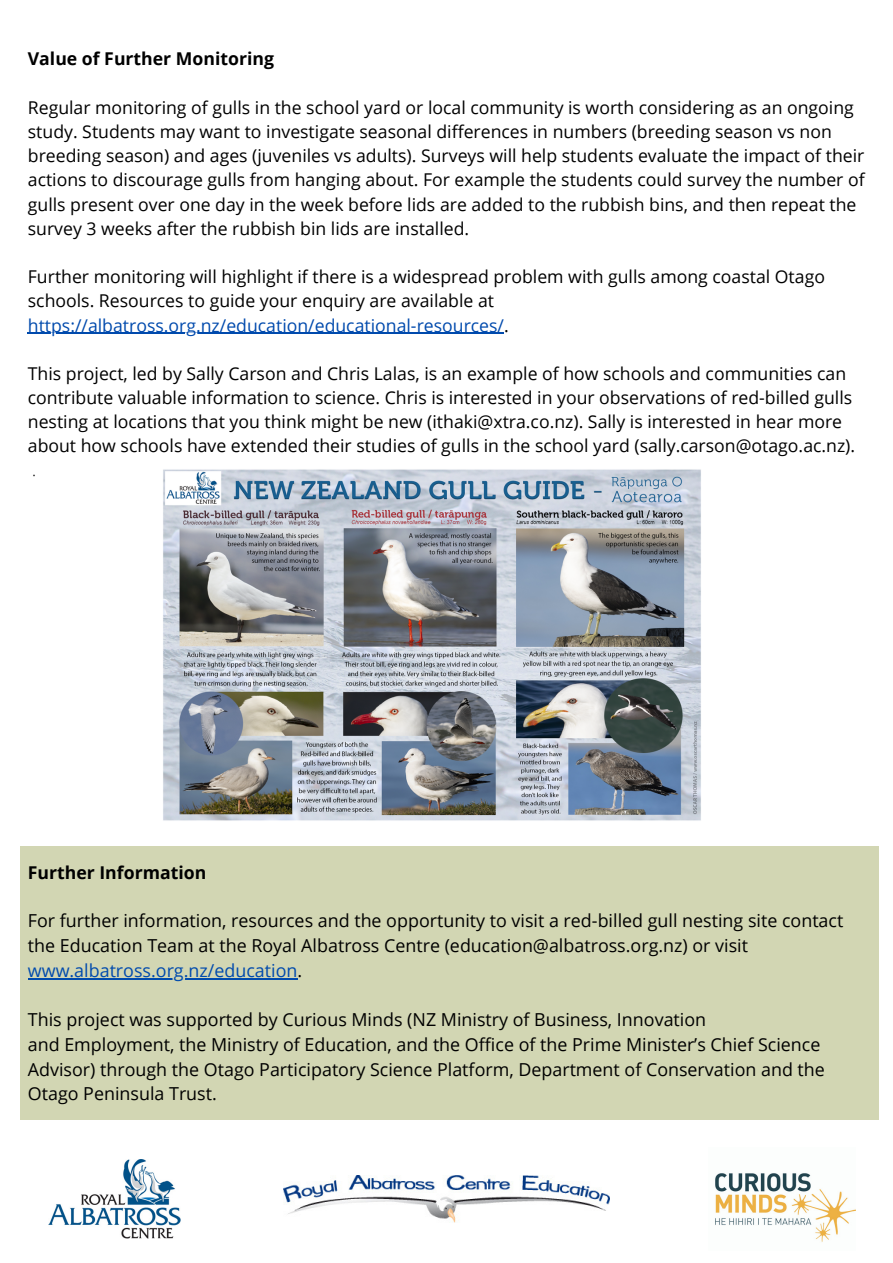
<style>
.page{position:relative;width:893px;height:1263px;background:#fff}
.page>*{position:absolute;margin:0;border:0;box-sizing:border-box;transform-origin:0 0}
.t1{font:17.85px/24.8px "Open Sans";color:#000}
.t2{font:17.62px/24.2px "Open Sans";color:#000}
.t3{font:700 17.62px "Open Sans";color:#000}
.t4{font:300 16.88px "Open Sans";color:#000}
.s1{color:#004aad}
</style>
<div class="page">
<div style="left:20px;top:846px;width:858px;height:274px;background:#d2d6b3"></div>
<hr style="left:28px;top:978px;width:269px;height:1px;background:#004aad">
<img style="left:284px;top:1175px;width:325px;height:48px">
<img style="left:715px;top:1173px;width:140px;height:69px">
<img style="left:48px;top:1159px;width:133px;height:80px">
<img style="left:163px;top:469px;width:538px;height:352px">
<hr style="left:28px;top:333px;width:476px;height:1px;background:#004aad">
<p class="t3" style="left:28px;top:47px;width:248px">Value of Further Monitoring</p>
<p class="t2" style="left:28px;top:95px;width:838px">Regular monitoring of gulls in the school yard or local community is worth considering as an ongoing study. Students may want to investigate seasonal differences in numbers (breeding season vs non breeding season) and ages (juveniles vs adults). Surveys will help students evaluate the impact of their actions to discourage gulls from hanging about. For example the students could survey the number of gulls present over one day in the week before lids are added to the rubbish bins, and then repeat the survey 3 weeks after the rubbish bin lids are installed.</p>
<p class="t2" style="left:28px;top:264px;width:798px">Further monitoring will highlight if there is a widespread problem with gulls among coastal Otago schools. Resources to guide your enquiry are available at <span class="s1">https://albatross.org.nz/education/educational-resources/</span>.</p>
<p class="t2" style="left:28px;top:361px;width:829px">This project, led by Sally Carson and Chris Lalas, is an example of how schools and communities can contribute valuable information to science. Chris is interested in your observations of red-billed gulls nesting at locations that you think might be new (ithaki@xtra.co.nz). Sally is interested in hear more about how schools have extended their studies of gulls in the school yard (sally.carson@otago.ac.nz).</p>
<p class="t4" style="left:32px;top:458px;width:6px">.</p>
<p class="t3" style="left:28px;top:860px;width:180px">Further Information</p>
<p class="t1" style="left:28px;top:908px;width:817px">For further information, resources and the opportunity to visit a red-billed gull nesting site contact the Education Team at the Royal Albatross Centre (education@albatross.org.nz) or visit <span class="s1">www.albatross.org.nz/education</span>.</p>
<p class="t1" style="left:28px;top:1007px;width:798px">This project was supported by Curious Minds (NZ Ministry of Business, Innovation<br>and Employment, the Ministry of Education, and the Office of the Prime Minister’s Chief Science Advisor) through the Otago Participatory Science Platform, Department of Conservation and the Otago Peninsula Trust.</p>
</div>
